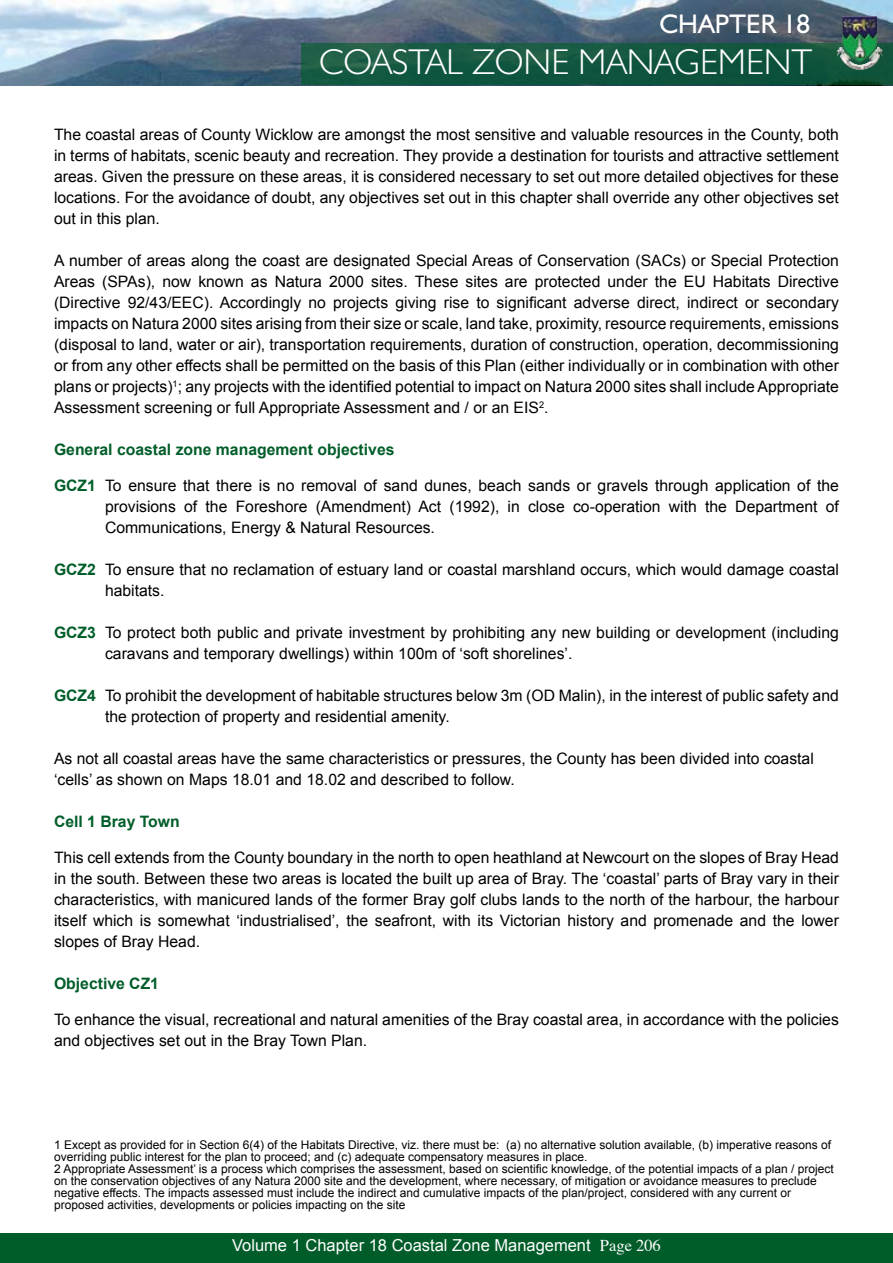
<style>
.page{position:relative;width:893px;height:1263px;background:#fff}
.page>*{position:absolute;margin:0;border:0;box-sizing:border-box;transform-origin:0 0}
.t1{font:300 36px "Humanist 521 BT";color:#fff}
.t2{font:27px "Humanist 521 BT";color:#fff}
.t3{font:16.5px "Arial";color:#fff}
.t4{font:16.5px "Times";color:#fff}
.t5{font:15.75px/21px "Arial";color:#000}
.t6{font:700 15.75px "Arial";color:#005d29}
.t7{font:12px/12px "Arial";color:#000}
.s1{font-weight:700;color:#005d29}
</style>
<div class="page">
<img style="left:0;top:0;width:893px;height:85px">
<div style="left:0;top:1233px;width:893px;height:30px;background:#005d29"></div>
<svg style="left:302px;top:44px;width:591px;height:41px;background:#135640"></svg>
<img style="left:837px;top:16px;width:46px;height:54px">
<h2 class="t2" style="left:659px;top:8px;width:152px">CHAPTER 18</h2>
<h1 class="t1" style="left:319px;top:40px;width:495px">COASTAL ZONE MANAGEMENT</h1>
<p class="t5" style="left:54px;top:124px;width:786px;text-align:justify">The coastal areas of County Wicklow are amongst the most sensitive and valuable resources in the County, both in terms of habitats, scenic beauty and recreation. They provide a destination for tourists and attractive settlement areas. Given the pressure on these areas, it is considered necessary to set out more detailed objectives for these locations. For the avoidance of doubt, any objectives set out in this chapter shall override any other objectives set out in this plan.</p>
<p class="t5" style="left:54px;top:250px;width:786px;text-align:justify">A number of areas along the coast are designated Special Areas of Conservation (SACs) or Special Protection Areas (SPAs), now known as Natura 2000 sites. These sites are protected under the EU Habitats Directive (Directive 92/43/EEC). Accordingly no projects giving rise to significant adverse direct, indirect or secondary impacts on Natura 2000 sites arising from their size or scale, land take, proximity, resource requirements, emissions (disposal to land, water or air), transportation requirements, duration of construction, operation, decommissioning or from any other effects shall be permitted on the basis of this Plan (either individually or in combination with other plans or projects) ; any projects with the identified potential to impact on Natura 2000 sites shall include Appropriate Assessment screening or full Appropriate Assessment and / or an EIS .</p>
<p class="t6" style="left:54px;top:441px;width:342px">General coastal zone management objectives</p>
<p class="t5" style="left:105px;top:475px;width:735px;text-align:justify;text-indent:-51px"><span class="s1">GCZ1</span> To ensure that there is no removal of sand dunes, beach sands or gravels through application of the provisions of the Foreshore (Amendment) Act (1992), in close co-operation with the Department of Communications, Energy &amp; Natural Resources.</p>
<p class="t5" style="left:105px;top:559px;width:735px;text-indent:-51px"><span class="s1">GCZ2</span> To ensure that no reclamation of estuary land or coastal marshland occurs, which would damage coastal habitats.</p>
<p class="t5" style="left:105px;top:622px;width:735px;text-indent:-51px"><span class="s1">GCZ3</span> To protect both public and private investment by prohibiting any new building or development (including caravans and temporary dwellings) within 100m of ‘soft shorelines’.</p>
<p class="t5" style="left:105px;top:685px;width:735px;text-indent:-51px"><span class="s1">GCZ4</span> To prohibit the development of habitable structures below 3m (OD Malin), in the interest of public safety and the protection of property and residential amenity.</p>
<p class="t5" style="left:54px;top:748px;width:761px">As not all coastal areas have the same characteristics or pressures, the County has been divided into coastal ‘cells’ as shown on Maps 18.01 and 18.02 and described to follow.</p>
<p class="t6" style="left:54px;top:813px;width:127px">Cell 1 Bray Town</p>
<p class="t5" style="left:54px;top:847px;width:786px;text-align:justify">This cell extends from the County boundary in the north to open heathland at Newcourt on the slopes of Bray Head in the south. Between these two areas is located the built up area of Bray. The ‘coastal’ parts of Bray vary in their characteristics, with manicured lands of the former Bray golf clubs lands to the north of the harbour, the harbour itself which is somewhat ‘industrialised’, the seafront, with its Victorian history and promenade and the lower slopes of Bray Head.</p>
<p class="t6" style="left:54px;top:975px;width:107px">Objective CZ1</p>
<p class="t5" style="left:54px;top:1009px;width:786px">To enhance the visual, recreational and natural amenities of the Bray coastal area, in accordance with the policies and objectives set out in the Bray Town Plan.</p>
<p class="t7" style="left:54px;top:1139px;width:778px;text-indent:10px">Except as provided for in Section 6(4) of the Habitats Directive, viz. there must be: (a) no alternative solution available, (b) imperative reasons of overriding public interest for the plan to proceed; and (c) adequate compensatory measures in place.</p>
<p class="t7" style="left:54px;top:1163px;width:781px;text-indent:9px">Appropriate Assessment’ is a process which comprises the assessment, based on scientific knowledge, of the potential impacts of a plan / project on the conservation objectives of any Natura 2000 site and the development, where necessary, of mitigation or avoidance measures to preclude negative effects. The impacts assessed must include the indirect and cumulative impacts of the plan/project, considered with any current or proposed activities, developments or policies impacting on the site</p>
<p class="t3" style="left:232px;top:1236px;width:360px">Volume 1 Chapter 18 Coast l Zone Management</p>
<p class="t4" style="left:424px;top:1229px;width:46px">Page 1</p>
<p class="t4" style="left:600px;top:1230px;width:62px">Page 206</p>
</div>
